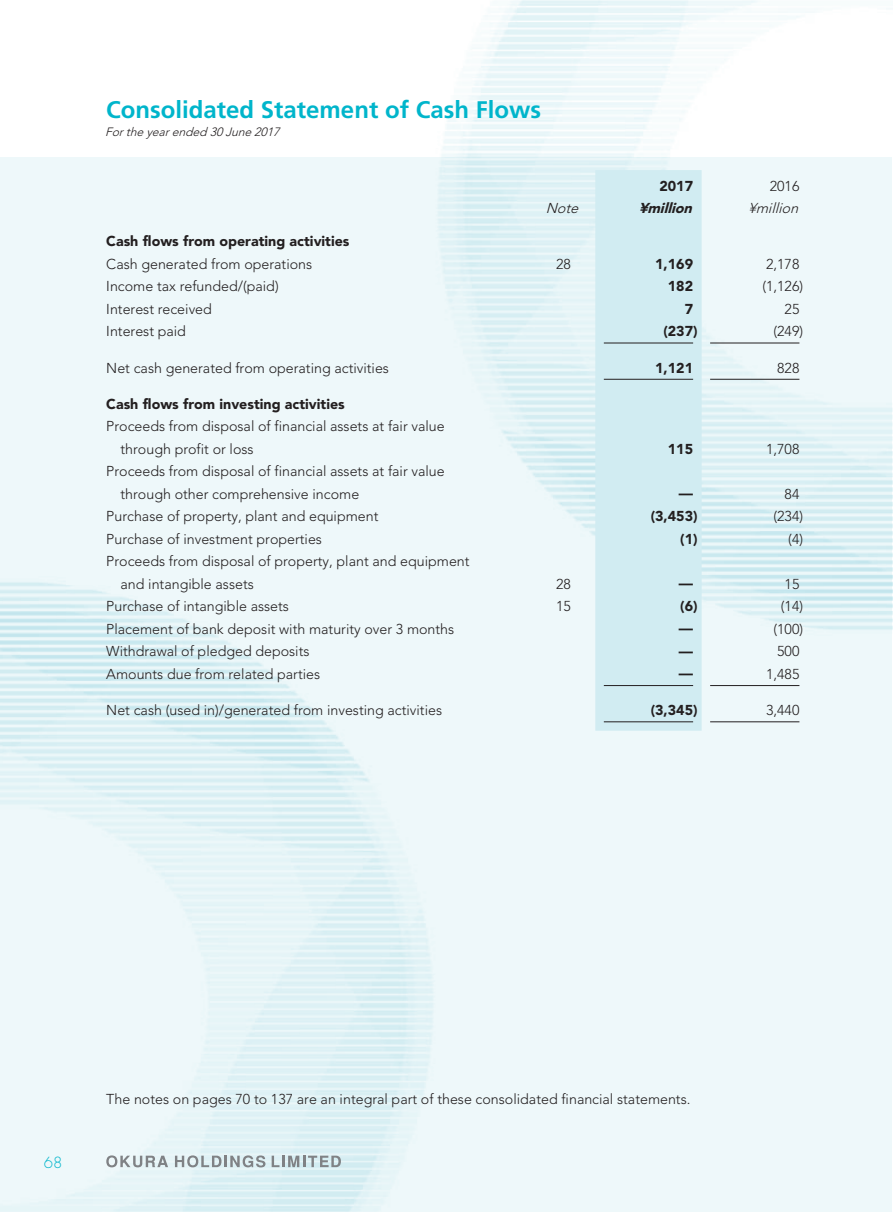
<style>
.page{position:relative;width:893px;height:1212px;background:#fff}
.page>*{position:absolute;margin:0;border:0;box-sizing:border-box;transform-origin:0 0}
.t1{font:700 24px "Frutiger LT Std";color:#00b5cb}
.t2{font:300 15px "Futura Std";color:#00b5cb}
._1__內文{font:300 14.25px "Avenir LT Std";color:#231f20}
._1__內文-2{font:900 14.25px "Avenir LT Std";color:#231f20}
._1__內文-3{font:italic 300 14.25px "Avenir LT Std";color:#231f20}
._1__內文-4{font:italic 900 14.25px "Avenir LT Std";color:#231f20}
.t3{font:italic 300 12px "Avenir LT Std";color:#231f20}
</style>
<div class="page">
<div style="left:0;top:157px;width:891px;height:1055px;background:#eef8fa"></div>
<svg style="left:106px;top:1155px;width:62px;height:12px"></svg>
<svg style="left:175px;top:1155px;width:90px;height:12px"></svg>
<svg style="left:272px;top:1156px;width:69px;height:11px"></svg>
<div style="left:595px;top:170px;width:107px;height:561px;background:#d1ecf2"></div>
<hr style="left:604px;top:343px;width:89px;height:1px;background:#231f20">
<hr style="left:710px;top:343px;width:89px;height:1px;background:#231f20">
<hr style="left:604px;top:379px;width:89px;height:1px;background:#231f20">
<hr style="left:710px;top:379px;width:89px;height:1px;background:#231f20">
<hr style="left:604px;top:685px;width:89px;height:1px;background:#231f20">
<hr style="left:710px;top:685px;width:89px;height:1px;background:#231f20">
<hr style="left:604px;top:721px;width:89px;height:1px;background:#231f20">
<hr style="left:710px;top:721px;width:89px;height:1px;background:#231f20">
<h1 class="t1" style="left:106px;top:96px;width:436px">Consolidated Statement of Cash Flows</h1>
<p class="t3" style="left:105px;top:125px;width:180px">For the year ended 30 June 2017</p>
<p class="_1__內文-2" style="left:659px;top:177px;width:35px">2017</p>
<p class="_1__內文" style="left:770px;top:177px;width:31px">2016</p>
<p class="_1__內文-3" style="left:546px;top:200px;width:38px">Note</p>
<p class="_1__內文-4" style="left:639px;top:200px;width:59px">¥million</p>
<p class="_1__內文-3" style="left:748px;top:200px;width:56px">¥million</p>
<p class="_1__內文-2" style="left:106px;top:233px;width:245px">Cash flows from operating activities</p>
<p class="_1__內文" style="left:106px;top:255px;width:207px">Cash generated from operations</p>
<p class="_1__內文" style="left:556px;top:255px;width:16px">28</p>
<p class="_1__內文-2" style="left:655px;top:255px;width:39px">1,169</p>
<p class="_1__內文" style="left:766px;top:255px;width:35px">2,178</p>
<p class="_1__內文" style="left:106px;top:278px;width:174px">Income tax refunded/(paid)</p>
<p class="_1__內文-2" style="left:668px;top:278px;width:27px">182</p>
<p class="_1__內文" style="left:762px;top:278px;width:42px">(1,126)</p>
<p class="_1__內文" style="left:106px;top:300px;width:107px">Interest received</p>
<p class="_1__內文-2" style="left:685px;top:300px;width:10px">7</p>
<p class="_1__內文" style="left:785px;top:300px;width:16px">25</p>
<p class="_1__內文" style="left:106px;top:323px;width:81px">Interest paid</p>
<p class="_1__內文-2" style="left:663px;top:323px;width:36px">(237)</p>
<p class="_1__內文" style="left:773px;top:323px;width:31px">(249)</p>
<p class="_1__內文" style="left:106px;top:359px;width:284px">Net cash generated from operating activities</p>
<p class="_1__內文-2" style="left:655px;top:359px;width:39px">1,121</p>
<p class="_1__內文" style="left:777px;top:359px;width:24px">828</p>
<p class="_1__內文-2" style="left:106px;top:395px;width:240px">Cash flows from investing activities</p>
<p class="_1__內文" style="left:106px;top:418px;width:340px">Proceeds from disposal of financial assets at fair value</p>
<p class="_1__內文" style="left:121px;top:440px;width:135px">through profit or loss</p>
<p class="_1__內文-2" style="left:668px;top:440px;width:27px">115</p>
<p class="_1__內文" style="left:766px;top:440px;width:35px">1,708</p>
<p class="_1__內文" style="left:106px;top:463px;width:340px">Proceeds from disposal of financial assets at fair value</p>
<p class="_1__內文" style="left:121px;top:485px;width:240px">through other comprehensive income</p>
<p class="_1__內文-2" style="left:679px;top:484px;width:16px">—</p>
<p class="_1__內文" style="left:785px;top:485px;width:16px">84</p>
<p class="_1__內文" style="left:106px;top:508px;width:274px">Purchase of property, plant and equipment</p>
<p class="_1__內文-2" style="left:651px;top:508px;width:48px">(3,453)</p>
<p class="_1__內文" style="left:773px;top:508px;width:31px">(234)</p>
<p class="_1__內文" style="left:106px;top:530px;width:217px">Purchase of investment properties</p>
<p class="_1__內文-2" style="left:680px;top:530px;width:19px">(1)</p>
<p class="_1__內文" style="left:788px;top:530px;width:16px">(4)</p>
<p class="_1__內文" style="left:106px;top:553px;width:365px">Proceeds from disposal of property, plant and equipment</p>
<p class="_1__內文" style="left:121px;top:575px;width:135px">and intangible assets</p>
<p class="_1__內文" style="left:556px;top:575px;width:16px">28</p>
<p class="_1__內文-2" style="left:679px;top:574px;width:16px">—</p>
<p class="_1__內文" style="left:785px;top:575px;width:16px">15</p>
<p class="_1__內文" style="left:106px;top:598px;width:184px">Purchase of intangible assets</p>
<p class="_1__內文" style="left:556px;top:598px;width:16px">15</p>
<p class="_1__內文-2" style="left:680px;top:598px;width:19px">(6)</p>
<p class="_1__內文" style="left:781px;top:598px;width:24px">(14)</p>
<p class="_1__內文" style="left:106px;top:620px;width:349px">Placement of bank deposit with maturity over 3 months</p>
<p class="_1__內文-2" style="left:679px;top:619px;width:16px">—</p>
<p class="_1__內文" style="left:773px;top:620px;width:31px">(100)</p>
<p class="_1__內文" style="left:106px;top:643px;width:205px">Withdrawal of pledged deposits</p>
<p class="_1__內文-2" style="left:679px;top:642px;width:16px">—</p>
<p class="_1__內文" style="left:777px;top:643px;width:24px">500</p>
<p class="_1__內文" style="left:106px;top:665px;width:215px">Amounts due from related parties</p>
<p class="_1__內文-2" style="left:679px;top:664px;width:16px">—</p>
<p class="_1__內文" style="left:766px;top:665px;width:35px">1,485</p>
<p class="_1__內文" style="left:106px;top:702px;width:337px">Net cash (used in)/generated from investing activities</p>
<p class="_1__內文-2" style="left:651px;top:701px;width:48px">(3,345)</p>
<p class="_1__內文" style="left:766px;top:702px;width:35px">3,440</p>
<p class="t2" style="left:44px;top:1153px;width:20px">68</p>
<p class="_1__內文" style="left:106px;top:1090px;width:586px">The notes on pages 70 to 137 are an integral part of these consolidated financial statements.</p>
</div>
